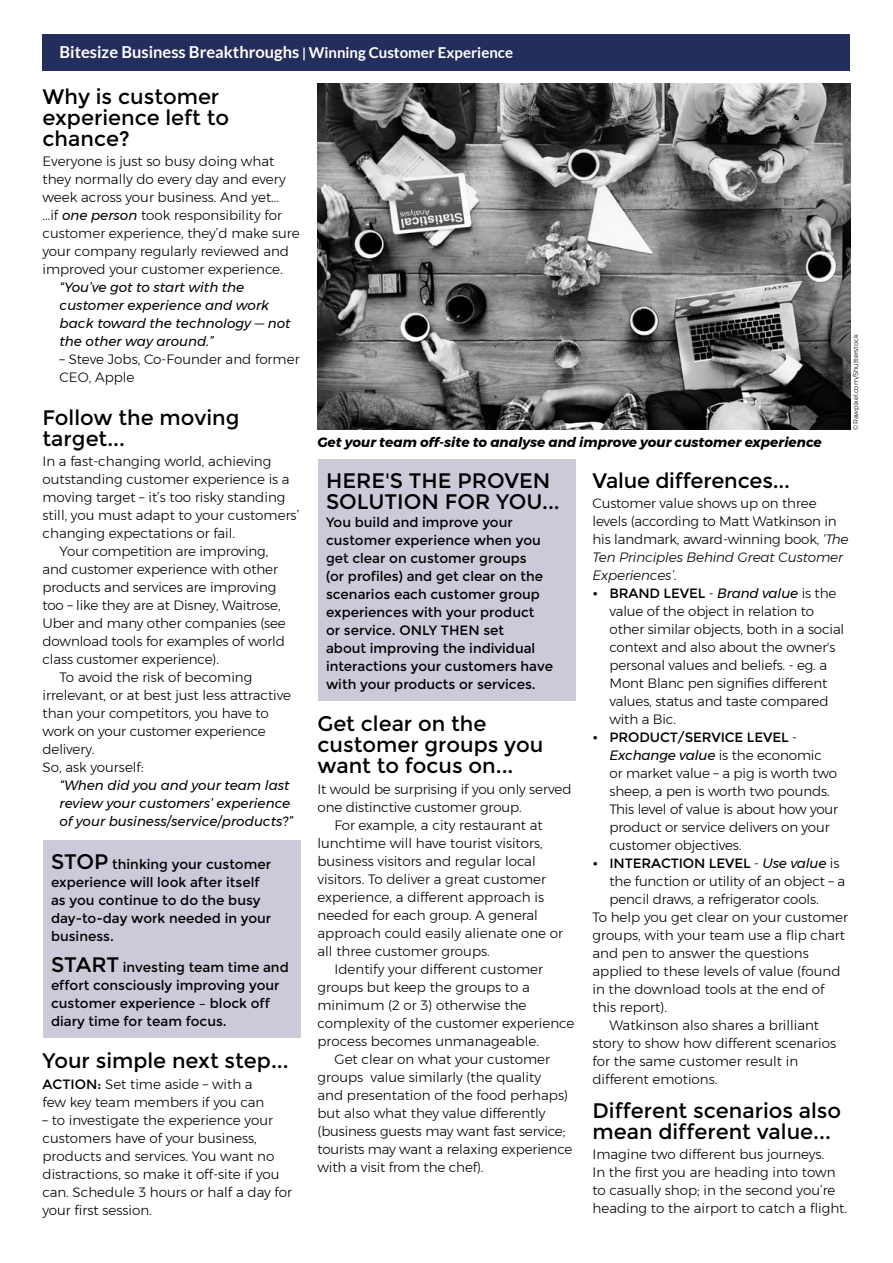
<style>
.page{position:relative;width:893px;height:1263px;background:#fff}
.page>*{position:absolute;margin:0;border:0;box-sizing:border-box;transform-origin:0 0}
.SUBHEAD{font:21px/21px "Montserrat";color:#000}
.BOXED_HEADING{font:21px/21px "Montserrat";color:#000}
.body{font:700 16.5px "Lato";color:#fff}
.body-2{font:300 13.5px/18px "Montserrat";color:#000}
.BULLIT{font:300 13.5px/18px "Montserrat";letter-spacing:-.01em;color:#000}
.BOXED_PARAGRAPH{font:13.5px/18px "Montserrat";color:#000}
.QUOTE{font:italic 13.5px/18px "Montserrat";color:#000}
.PHOTO_CAPTION{font:italic 700 13.5px "Montserrat";color:#000}
.QUOTE-2{font:300 13.5px/18px "Montserrat";color:#000}
.PHOTO_CREDIT{font:300 6.75px "Montserrat";color:#000}
.s1{font-size:13.5px}
.s2{font-size:15px}
.s3{font-weight:400;font-style:italic}
.s4{font-size:21px}
.s5{font-weight:400}
.s6{font-style:italic}
</style>
<div class="page">
<div style="left:43px;top:34px;width:807px;height:36px;background:#232e5d"></div>
<div style="left:43px;top:840px;width:257px;height:113px;background:#ccc9d8"></div>
<div style="left:43px;top:943px;width:257px;height:95px;background:#ccc9d8"></div>
<div style="left:317px;top:459px;width:258px;height:64px;background:#ccc9d8"></div>
<div style="left:317px;top:505px;width:258px;height:196px;background:#ccc9d8"></div>
<img style="left:317px;top:84px;width:533px;height:345px">
<p class="body" style="left:60px;top:42px;width:455px">Bitesize Business Breakthroughs <span class="s1">|</span> <span class="s2">Winning Customer Experience</span></p>
<p class="SUBHEAD" style="left:43px;top:87px;width:188px">Why is customer experience left to chance?</p>
<p class="body-2" style="left:43px;top:152px;width:245px">Everyone is just so busy doing what they normally do every day and every week across your business. And yet...</p>
<p class="body-2" style="left:43px;top:206px;width:259px">...if <span class="s3">one person</span> took responsibility for customer experience, they’d make sure your company regularly reviewed and improved your customer experience.</p>
<p class="QUOTE" style="left:60px;top:279px;width:233px">“You’ve got to start with the customer experience and work back toward the technology — not the other way around.”</p>
<p class="QUOTE-2" style="left:60px;top:350px;width:242px">– Steve Jobs, Co-Founder and former<br>CEO, Apple</p>
<p class="SUBHEAD" style="left:43px;top:407px;width:198px">Follow the moving target...</p>
<p class="body-2" style="left:43px;top:452px;width:258px">In a fast-changing world, achieving outstanding customer experience is a moving target – it’s too risky standing still, you must adapt to your customers’ changing expectations or fail.</p>
<p class="body-2" style="left:43px;top:542px;width:245px;text-indent:17px">Your competition are improving, and customer experience with other products and services are improving too – like they are at Disney, Waitrose, Uber and many other companies (see download tools for examples of world class customer experience).</p>
<p class="body-2" style="left:43px;top:668px;width:250px;text-indent:17px">To avoid the risk of becoming irrelevant, or at best just less attractive than your competitors, you have to work on your customer experience delivery.</p>
<p class="body-2" style="left:43px;top:758px;width:103px">So, ask yourself:</p>
<p class="QUOTE" style="left:60px;top:776px;width:235px">“When did you and your team last review your customers’ experience of your business/service/products?”</p>
<p class="BOXED_PARAGRAPH" style="left:51px;top:856px;width:222px"><span class="s4">STOP</span> thinking your customer experience will look after itself as you continue to do the busy day-to-day work needed in your business.</p>
<p class="BOXED_PARAGRAPH" style="left:51px;top:958px;width:239px"><span class="s4">START</span> investing team time and effort consciously improving your customer experience – block off diary time for team focus.</p>
<p class="SUBHEAD" style="left:43px;top:1051px;width:248px">Your simple next step...</p>
<p class="body-2" style="left:43px;top:1074px;width:223px"><span class="s5">ACTION:</span> Set time aside – with a few key team members if you can</p>
<p class="body-2" style="left:43px;top:1110px;width:251px">– to investigate the experience your customers have of your business, products and services. You want no distractions, so make it off-site if you can. Schedule 3 hours or half a day for your first session.</p>
<p class="PHOTO_CAPTION" style="left:317px;top:431px;width:506px">Get your team off-site to analyse and improve your customer experience</p>
<p class="PHOTO_CREDIT" style="left:851px;top:429px;width:97px;rotate:-90deg">©Rawpixel.com/Shutterstock</p>
<p class="BOXED_HEADING" style="left:326px;top:470px;width:235px">HERE'S THE PROVEN<br>SOLUTION FOR YOU...</p>
<p class="BOXED_PARAGRAPH" style="left:326px;top:513px;width:229px">You build and improve your customer experience when you get clear on customer groups<br>(or profiles) and get clear on the scenarios each customer group experiences with your product<br>or service. ONLY THEN set<br>about improving the individual interactions your customers have with your products or services.</p>
<p class="SUBHEAD" style="left:317px;top:714px;width:227px">Get clear on the customer groups you want to focus on...</p>
<p class="body-2" style="left:317px;top:779px;width:255px">It would be surprising if you only served one distinctive customer group.</p>
<p class="body-2" style="left:317px;top:815px;width:247px;text-indent:17px">For example, a city restaurant at lunchtime will have tourist visitors, business visitors and regular local visitors. To deliver a great customer experience, a different approach is needed for each group. A general approach could easily alienate one or all three customer groups.</p>
<p class="body-2" style="left:317px;top:959px;width:258px;text-indent:17px">Identify your different customer groups but keep the groups to a minimum (2 or 3) otherwise the complexity of the customer experience process becomes unmanageable.</p>
<p class="body-2" style="left:317px;top:1049px;width:256px;text-indent:17px">Get clear on what your customer groups value similarly (the quality<br>and presentation of the food perhaps) but also what they value differently (business guests may want fast service; tourists may want a relaxing experience with a visit from the chef).</p>
<p class="SUBHEAD" style="left:592px;top:470px;width:199px">Value differences...</p>
<p class="body-2" style="left:592px;top:494px;width:258px">Customer value shows up on three levels (according to Matt Watkinson in his landmark, award-winning book, <span class="s6">‘The<br>Ten Principles Behind Great Customer<br>Experiences’</span>.</p>
<p class="BULLIT" style="left:609px;top:584px;width:236px;text-indent:-17px"><span class="s5">• BRAND LEVEL</span> - <span class="s3">Brand value</span> is the value of the object in relation to other similar objects, both in a social context and also about the owner's personal values and beliefs. - eg. a<br>Mont Blanc pen signifies different values, status and taste compared with a Bic.</p>
<p class="BULLIT" style="left:609px;top:728px;width:230px;text-indent:-17px"><span class="s5">• PRODUCT/SERVICE LEVEL</span> -<br><span class="s3">Exchange value</span> is the economic or market value – a pig is worth two sheep, a pen is worth two pounds.<br>This level of value is about how your product or service delivers on your customer objectives.</p>
<p class="BULLIT" style="left:609px;top:854px;width:237px;text-indent:-17px"><span class="s5">• INTERACTION LEVEL</span> - <span class="s3">Use value</span> is the function or utility of an object – a pencil draws, a refrigerator cools.</p>
<p class="body-2" style="left:592px;top:908px;width:257px">To help you get clear on your customer groups, with your team use a flip chart and pen to answer the questions applied to these levels of value (found in the download tools at the end of this report).</p>
<p class="body-2" style="left:592px;top:1016px;width:245px;text-indent:17px">Watkinson also shares a brilliant story to show how different scenarios for the same customer result in different emotions.</p>
<p class="SUBHEAD" style="left:592px;top:1100px;width:250px">Different scenarios also mean different value...</p>
<p class="body-2" style="left:592px;top:1145px;width:256px">Imagine two different bus journeys.<br>In the first you are heading into town to casually shop; in the second you’re heading to the airport to catch a flight.</p>
</div>
